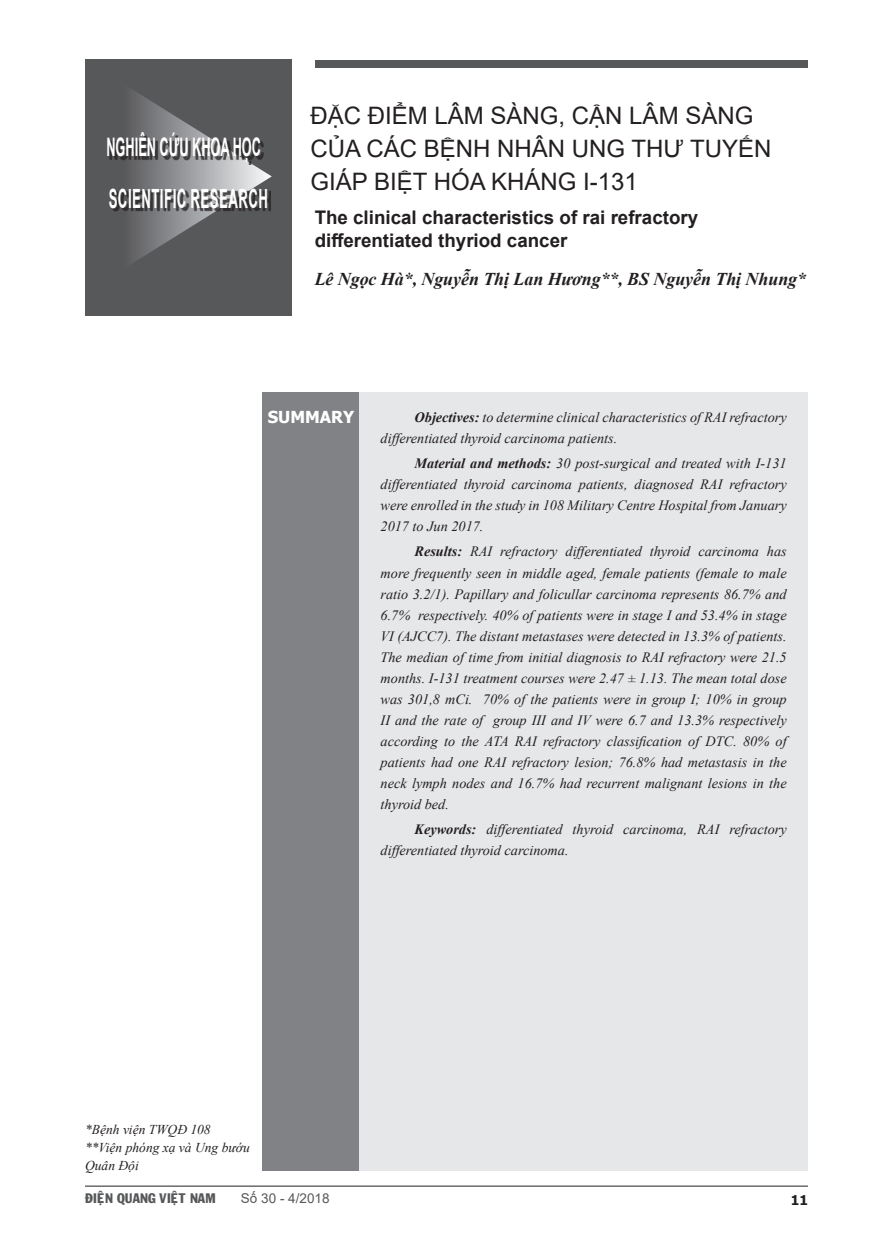
<style>
.page{position:relative;width:893px;height:1255px;background:#fff}
.page>*{position:absolute;margin:0;border:0;box-sizing:border-box;transform-origin:0 0}
.t1{font:700 26.4px "Arial";letter-spacing:.035em;color:#fff;scale:.5 1}
.t2{font:700 25.5px "Arial";color:#fff;scale:.5 1}
.t3{font:24px/33px "Arial";color:#231f20}
.t4{font:700 18.75px/22.5px "Arial";color:#231f20}
.t5{font:italic 700 18px "Times New Roman";letter-spacing:-.005em;color:#231f20}
.t6{font:700 16.5px "Tahoma";color:#fff}
.chu_thich_tg{font:italic 14.25px/21px "Times New Roman";color:#231f20}
.List_Paragraph{font:italic 13.5px/18px "Times New Roman";color:#231f20}
.t7{font:13.5px "VNI Franko";color:#57585a}
.t8{font:13.5px "Arial";color:#57585a}
.t9{font:700 13.5px "Tahoma";color:#231f20}
.s1{font-weight:700}
</style>
<div class="page">
<hr style="left:85px;top:1185px;width:723px;height:1px;background:#231f20">
<div style="left:263px;top:392px;width:545px;height:778px;background:#e6e7e9"></div>
<div style="left:85px;top:60px;width:207px;height:256px;background:#57585a"></div>
<svg style="left:124px;top:90px;width:148px;height:173px"></svg>
<div style="left:110px;top:135px;width:154px;height:30px;background:#231f20;opacity:.75"></div>
<div style="left:111px;top:191px;width:160px;height:21px;background:#231f20;opacity:.75"></div>
<div style="left:316px;top:60px;width:492px;height:7px;background:#57585a"></div>
<div style="left:262px;top:392px;width:96px;height:778px;background:#808285"></div>
<p class="t2" style="left:106px;top:129px;width:311px">NGHIÊN CỨU KHOA HỌC</p>
<p class="t1" style="left:109px;top:180px;width:320px">SCIENTIFIC RESEARCH</p>
<p class="t3" style="left:311px;top:99px;width:462px">ĐẶC ĐIỂM LÂM SÀNG, CẬN LÂM SÀNG<br>CỦA CÁC BỆNH NHÂN UNG THƯ TUYẾN<br>GIÁP BIỆT HÓA KHÁNG I-131</p>
<p class="t4" style="left:315px;top:206px;width:385px">The clinical characteristics of rai refractory differentiated thyriod cancer</p>
<p class="t5" style="left:315px;top:266px;width:493px">Lê Ngọc Hà*, Nguyễn Thị Lan Hương**, BS Nguyễn Thị Nhung*</p>
<p class="t6" style="left:268px;top:405px;width:88px">SUMMARY</p>
<p class="chu_thich_tg" style="left:381px;top:406px;width:408px;text-indent:34px"><span class="s1">Objectives:</span> to determine clinical characteristics of RAI refractory differentiated thyroid carcinoma patients.</p>
<p class="chu_thich_tg" style="left:381px;top:452px;width:408px;text-align:justify;text-indent:34px"><span class="s1">Material and methods:</span> 30 post-surgical and treated with I-131 differentiated thyroid carcinoma patients, diagnosed RAI refractory were enrolled in the study in 108 Military Centre Hospital from January 2017 to Jun 2017.</p>
<p class="chu_thich_tg" style="left:381px;top:541px;width:408px;text-align:justify;text-indent:34px"><span class="s1">Results:</span> RAI refractory differentiated thyroid carcinoma has more frequently seen in middle aged, female patients (female to male ratio 3.2/1). Papillary and folicullar carcinoma represents 86.7% and 6.7% respectively. 40% of patients were in stage I and 53.4% in stage VI (AJCC7). The distant metastases were detected in 13.3% of patients.<br>The median of time from initial diagnosis to RAI refractory were 21.5 months. I-131 treatment courses were 2.47 ± 1.13. The mean total dose was 301,8 mCi. 70% of the patients were in group I; 10% in group II and the rate of group III and IV were 6.7 and 13.3% respectively according to the ATA RAI refractory classification of DTC. 80% of patients had one RAI refractory lesion; 76.8% had metastasis in the neck lymph nodes and 16.7% had recurrent malignant lesions in the thyroid bed.</p>
<p class="chu_thich_tg" style="left:381px;top:818px;width:408px;text-indent:34px"><span class="s1">Keywords:</span> differentiated thyroid carcinoma, RAI refractory differentiated thyroid carcinoma.</p>
<p class="List_Paragraph" style="left:85px;top:1119px;width:127px">*Bệnh viện TWQĐ 108</p>
<p class="List_Paragraph" style="left:85px;top:1137px;width:166px">**Viện phóng xạ và Ung bướu<br>Quân Đội</p>
<p class="t7" style="left:85px;top:1187px;width:132px">ÑIEÄN QUANG VIEÄT NAM</p>
<p class="t8" style="left:241px;top:1188px;width:90px">Số 30 - 4/2018</p>
<p class="t9" style="left:791px;top:1190px;width:19px">11</p>
</div>
